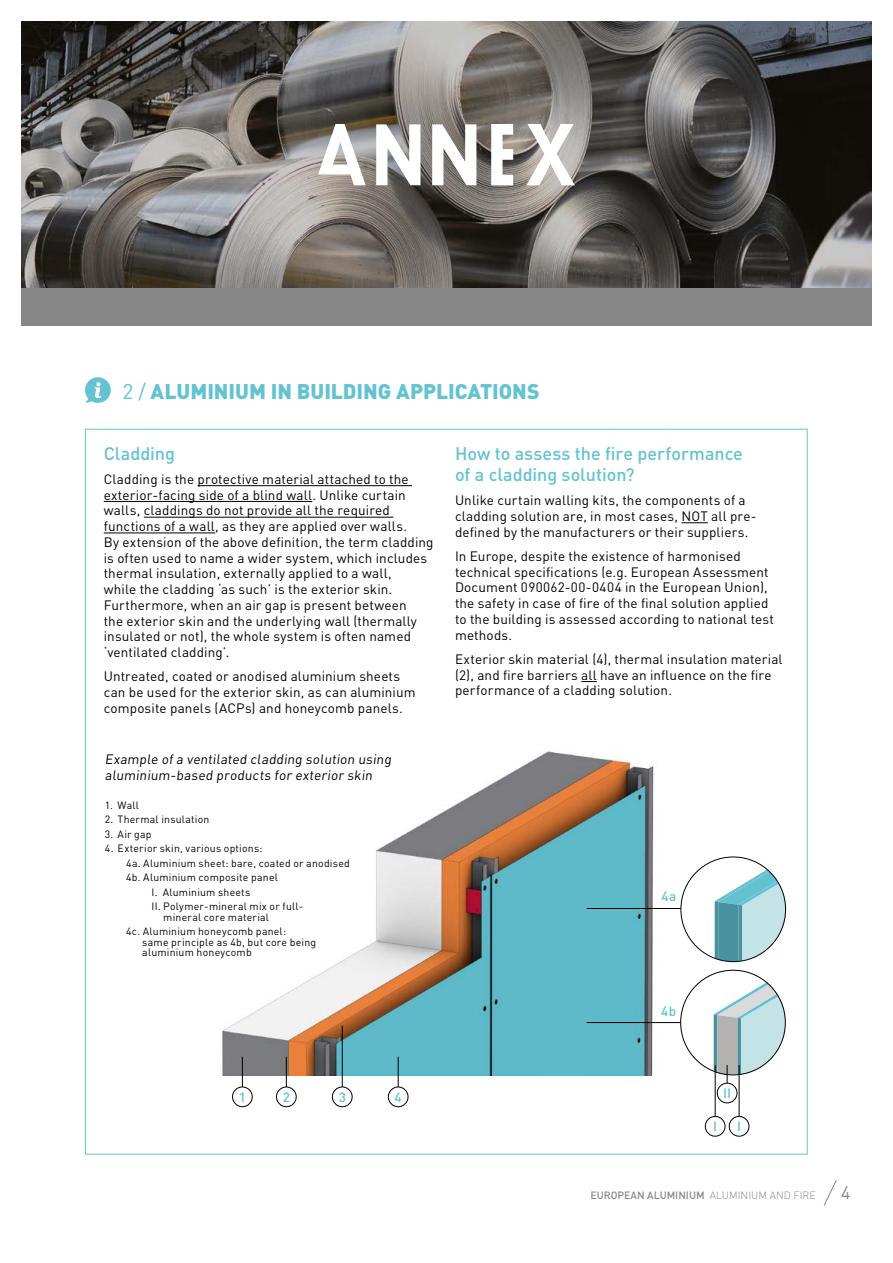
<style>
.page{position:relative;width:893px;height:1263px;background:#fff}
.page>*{position:absolute;margin:0;border:0;box-sizing:border-box;transform-origin:0 0}
.t1{font:900 21px "DIN";letter-spacing:-.005em;color:#63c3d1}
.t2{font:500 18px/21px "DIN";color:#63c3d1}
.t3{font:18px "DIN";color:#878787}
.t4{font:13.5px/15.8px "DIN";letter-spacing:.01em;color:#000}
.t5{font:500 13.5px "DIN";color:#63c3d1}
.t6{font:10.5px/14.5px "DIN";letter-spacing:.02em;color:#000}
.t7{font:500 10.5px "DIN";color:#878787}
.s1{font-weight:400}
.s2{font-weight:300}
</style>
<div class="page">
<svg style="left:824px;top:1180px;width:13px;height:26px"></svg>
<hr style="left:198px;top:485px;width:214px;height:1px;background:#000">
<hr style="left:104px;top:501px;width:208px;height:1px;background:#000">
<hr style="left:144px;top:517px;width:249px;height:1px;background:#000">
<hr style="left:104px;top:533px;width:111px;height:1px;background:#000">
<svg style="left:681px;top:522px;width:27px;height:1px"></svg>
<svg style="left:581px;top:681px;width:16px;height:1px"></svg>
<svg style="left:85px;top:377px;width:26px;height:26px"></svg>
<img style="left:222px;top:751px;width:440px;height:325px">
<hr style="left:587px;top:1022px;width:94px;height:1px;background:#000">
<hr style="left:587px;top:908px;width:94px;height:1px;background:#000">
<hr style="left:242px;top:1057px;width:1px;height:30px;background:#000">
<hr style="left:286px;top:1057px;width:1px;height:30px;background:#000">
<hr style="left:398px;top:1057px;width:1px;height:30px;background:#000">
<hr style="left:342px;top:1025px;width:1px;height:62px;background:#000">
<div style="left:232px;top:1086px;width:21px;height:21px;border:1px solid #000;border-radius:50%"></div>
<div style="left:276px;top:1086px;width:21px;height:21px;border:1px solid #000;border-radius:50%"></div>
<div style="left:332px;top:1086px;width:20px;height:21px;border:1px solid #000;border-radius:50%"></div>
<div style="left:388px;top:1086px;width:20px;height:21px;border:1px solid #000;border-radius:50%"></div>
<svg style="left:715px;top:861px;width:71px;height:100px"></svg>
<img style="left:21px;top:21px;width:851px;height:267px">
<svg style="left:714px;top:974px;width:71px;height:109px"></svg>
<hr style="left:739px;top:1065px;width:1px;height:51px;background:#000">
<hr style="left:715px;top:1065px;width:1px;height:51px;background:#000">
<div style="left:717px;top:1083px;width:20px;height:20px;border:1px solid #000;border-radius:50%"></div>
<div style="left:729px;top:1116px;width:20px;height:20px;border:1px solid #000;border-radius:50%"></div>
<div style="left:705px;top:1116px;width:20px;height:20px;border:1px solid #000;border-radius:50%"></div>
<svg style="left:318px;top:124px;width:257px;height:61px"></svg>
<div style="left:21px;top:288px;width:851px;height:37px;background:#878787"></div>
<h1 class="t1" style="left:122px;top:377px;width:419px"><span class="s1">2 /</span> ALUMINIUM IN BUILDING APPLICATIONS</h1>
<h2 class="t2" style="left:104px;top:442px;width:73px">Cladding</h2>
<p class="t4" style="left:104px;top:471px;width:331px">Cladding is the protective material attached to the exterior-facing side of a blind wall. Unlike curtain walls, claddings do not provide all the required functions of a wall, as they are applied over walls.<br>By extension of the above definition, the term cladding is often used to name a wider system, which includes thermal insulation, externally applied to a wall,<br>while the cladding ‘as such’ is the exterior skin.<br>Furthermore, when an air gap is present between<br>the exterior skin and the underlying wall (thermally insulated or not), the whole system is often named ‘ventilated cladding’.</p>
<p class="t4" style="left:104px;top:668px;width:313px">Untreated, coated or anodised aluminium sheets can be used for the exterior skin, as can aluminium composite panels (ACPs) and honeycomb panels.</p>
<p class="t4" style="left:105px;top:751px;width:290px">Example of a ventilated cladding solution using aluminium-based products for exterior skin</p>
<p class="t6" style="left:105px;top:798px;width:36px">1. Wall</p>
<p class="t6" style="left:105px;top:812px;width:106px">2. Thermal insulation</p>
<p class="t6" style="left:105px;top:827px;width:48px">3. Air gap</p>
<p class="t6" style="left:105px;top:841px;width:159px">4. Exterior skin, various options:</p>
<p class="t6" style="left:126px;top:856px;width:225px">4a. Aluminium sheet: bare, coated or anodised</p>
<p class="t6" style="left:126px;top:870px;width:153px">4b. Aluminium composite panel</p>
<p class="t6" style="left:152px;top:885px;width:100px">I. Aluminium sheets</p>
<p class="t6" style="left:152px;top:899px;width:153px">II. Polymer-mineral mix or full-</p>
<p class="t6" style="left:126px;top:910px;width:162px;text-indent:37px">mineral core material<br>4c. Aluminium honeycomb panel:</p>
<p class="t6" style="left:142px;top:937px;width:175px;line-height:10.5px">same principle as 4b, but core being aluminium honeycomb</p>
<h2 class="t2" style="left:455px;top:442px;width:289px">How to assess the fire performance of a cladding solution?</h2>
<p class="t4" style="left:455px;top:492px;width:303px">Unlike curtain walling kits, the components of a cladding solution are, in most cases, NOT all pre&shy;defined by the manufacturers or their suppliers.</p>
<p class="t4" style="left:455px;top:548px;width:321px">In Europe, despite the existence of harmonised technical specifications (e.g. European Assessment Document 090062-00-0404 in the European Union), the safety in case of fire of the final solution applied to the building is assessed according to national test methods.</p>
<p class="t4" style="left:455px;top:651px;width:329px">Exterior skin material (4), thermal insulation material (2), and fire barriers all have an influence on the fire performance of a cladding solution.</p>
<p class="t5" style="left:661px;top:888px;width:16px">4a</p>
<p class="t5" style="left:661px;top:1003px;width:16px">4b</p>
<p class="t5" style="left:239px;top:1088px;width:9px">1</p>
<p class="t5" style="left:283px;top:1088px;width:9px">2</p>
<p class="t5" style="left:339px;top:1088px;width:9px">3</p>
<p class="t5" style="left:395px;top:1088px;width:9px">4</p>
<p class="t5" style="left:723px;top:1084px;width:10px">II</p>
<p class="t5" style="left:713px;top:1117px;width:5px">I</p>
<p class="t5" style="left:737px;top:1117px;width:5px">I</p>
<p class="t7" style="left:590px;top:1189px;width:227px">EUROPEAN ALUMINIUM <span class="s2">ALUMINIUM AND FIRE</span></p>
<h2 class="t3" style="left:841px;top:1181px;width:11px">4</h2>
</div>
